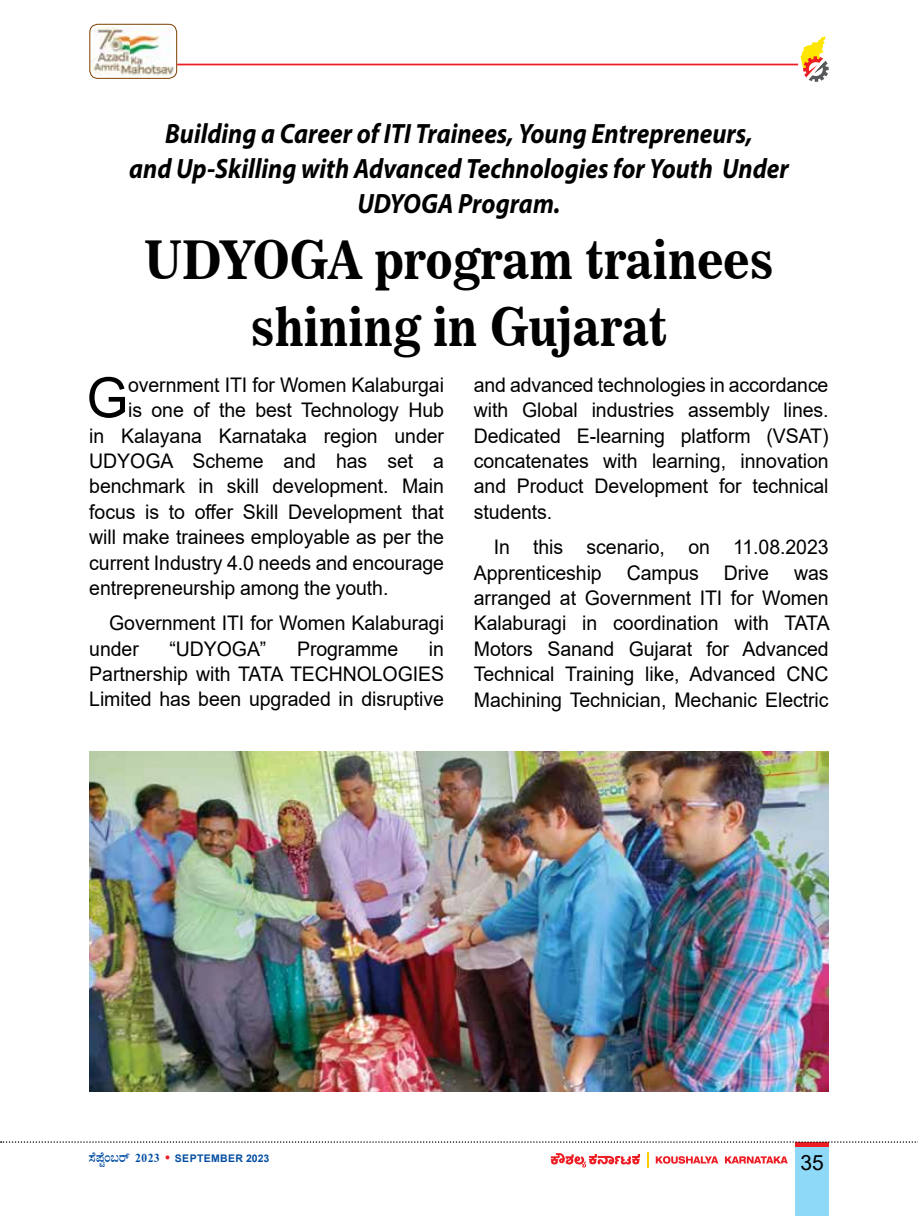
<style>
.page{position:relative;width:918px;height:1216px;background:#fff}
.page>*{position:absolute;margin:0;border:0;box-sizing:border-box;transform-origin:0 0}
.t1{font:55.65px "Arial";color:#000}
.t2{font:52.5px/66.5px "News 706 BT Bold C";color:#000;text-align:center;scale:.9 1}
.t3{font:italic 700 28px/35px "Myriad Pro";color:#000;text-align:center;scale:.9 1}
.t4{font:21px "Arial";color:#000}
.t5{font:20.12px/25.4px "Arial";letter-spacing:-.005em;color:#000;text-align:justify}
.t6{font:700 14px "Nudi 01 e";color:#034ea2;scale:.95 1}
.s1{color:#ed1d24}
.s2{font-family:"Arial";font-size:10.5px}
</style>
<div class="page">
<div style="left:795px;top:1141px;width:33px;height:74px;background:#8ed8f8"></div>
<svg style="left:795px;top:1142px;width:33px;height:4px"></svg>
<svg style="left:1px;top:1141px;width:917px;height:1px"></svg>
<svg style="left:551px;top:1153px;width:89px;height:14px"></svg>
<svg style="left:648px;top:1152px;width:1px;height:15px"></svg>
<svg style="left:656px;top:1156px;width:62px;height:7px"></svg>
<svg style="left:725px;top:1156px;width:63px;height:7px"></svg>
<img style="left:89px;top:752px;width:739px;height:339px">
<img style="left:91px;top:27px;width:86px;height:49px">
<div style="left:89px;top:24px;width:88px;height:55px;border:1px solid #7c3f00;border-radius:8px"></div>
<hr style="left:177px;top:64px;width:621px;height:1px;background:#ed1d24">
<svg style="left:800px;top:36px;width:28px;height:46px"></svg>
<h3 class="t3" style="left:129px;top:115px;width:734px">Building a Career of ITI Trainees, Young Entrepreneurs,<br>and Up-Skilling with Advanced Technologies for Youth Under<br>UDYOGA Program.</h3>
<h2 class="t2" style="left:144px;top:227px;width:701px">UDYOGA program trainees shining in Gujarat</h2>
<h1 class="t1" style="left:86px;top:359px;width:43px">G</h1>
<p class="t5" style="left:128px;top:372px;width:317px">overnment ITI for Women Kalaburgai</p>
<p class="t5" style="left:128px;top:397px;width:317px">is one of the best Technology Hub</p>
<p class="t5" style="left:89px;top:423px;width:356px">in Kalayana Karnataka region under</p>
<p class="t5" style="left:89px;top:448px;width:356px">UDYOGA Scheme and has set a</p>
<p class="t5" style="left:89px;top:473px;width:356px">benchmark in skill development. Main</p>
<p class="t5" style="left:89px;top:499px;width:356px">focus is to offer Skill Development that</p>
<p class="t5" style="left:89px;top:524px;width:356px">will make trainees employable as per the</p>
<p class="t5" style="left:89px;top:549px;width:356px">current Industry 4.0 needs and encourage</p>
<p class="t5" style="left:89px;top:575px;width:301px">entrepreneurship among the youth.</p>
<p class="t5" style="left:89px;top:610px;width:356px;text-indent:20px">Government ITI for Women Kalaburagi under</p>
<p class="t5" style="left:169px;top:635px;width:98px">“UDYOGA”</p>
<p class="t5" style="left:297px;top:635px;width:103px">Programme</p>
<p class="t5" style="left:89px;top:635px;width:356px;text-indent:340px">in Partnership with TATA TECHNOLOGIES Limited has been upgraded in disruptive</p>
<p class="t5" style="left:474px;top:372px;width:356px">and advanced technologies in accordance with Global industries assembly lines.<br>Dedicated E-learning platform (VSAT) concatenates with learning, innovation and Product Development for technical students.</p>
<p class="t5" style="left:474px;top:534px;width:357px;text-indent:20px">In this scenario, on 11.08.2023<br>Apprenticeship Campus Drive was arranged at Government ITI for Women Kalaburagi in coordination with TATA Motors Sanand Gujarat for Advanced Technical Training like, Advanced CNC Machining Technician, Mechanic Electric</p>
<p class="t6" style="left:89px;top:1148px;width:191px">¸É¥ÉÖA§gï 2023 <span class="s1">●</span> <span class="s2">SEPTEMBER 2023</span></p>
<p class="t4" style="left:800px;top:1148px;width:25px">35</p>
</div>
